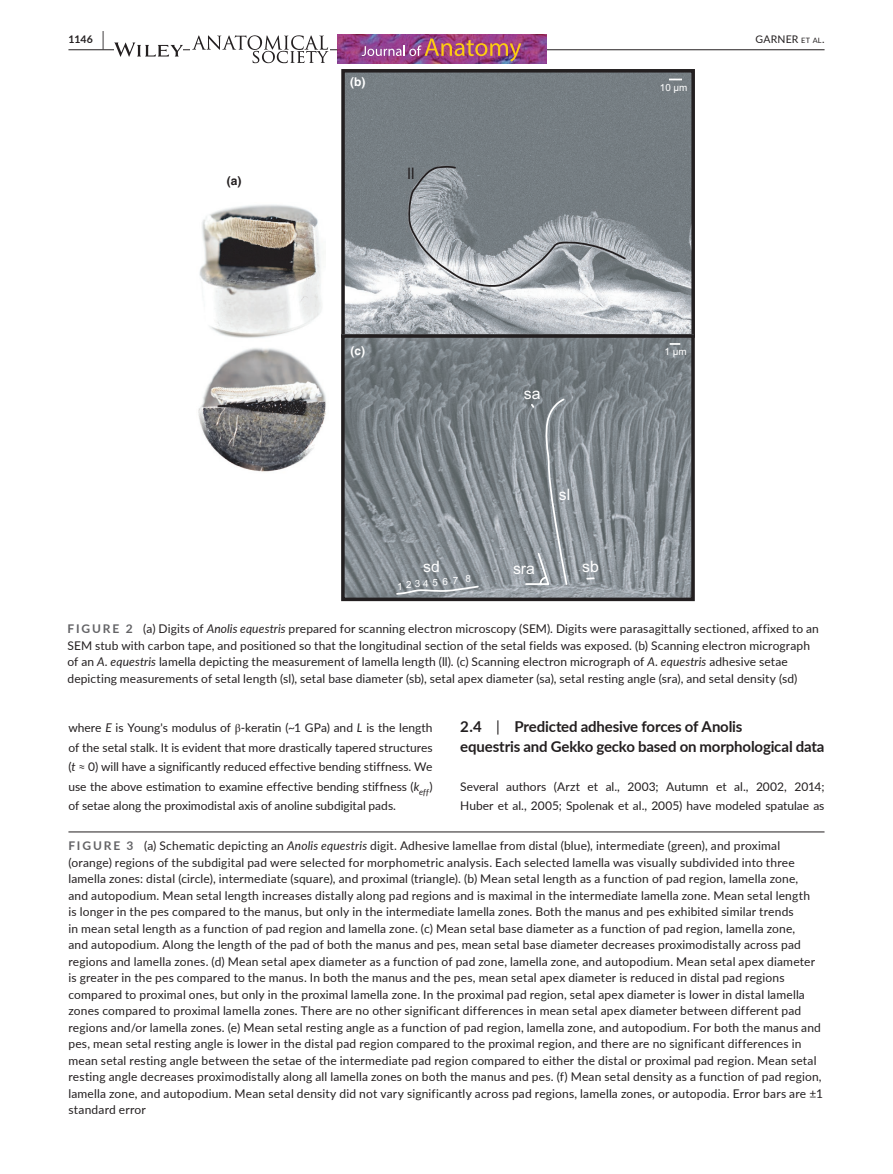
<style>
.page{position:relative;width:893px;height:1174px;background:#fff}
.page>*{position:absolute;margin:0;border:0;box-sizing:border-box;transform-origin:0 0}
.t1{font:15.75px "Arial";color:#fff}
.t2{font:15.75px "Arial";color:#231f20}
.t3{font:700 15px/19.5px "Lato";letter-spacing:-.01em;color:#231f20}
.t4{font:12px/16.5px "Lato";letter-spacing:.015em;color:#231f20}
.t5{font:700 12px "Helvetica";color:#fff}
.t6{font:700 12px "Helvetica";color:#231f20}
.t7{font:10.5px "Lato";letter-spacing:.02em;color:#231f20}
.t8{font:700 10.5px "Lato";color:#231f20}
.t9{font:9.9px "Arial";letter-spacing:.31em;color:#fff}
.s1{font-size:19.5px}
.s2{font-size:7.35px}
.s3{font-weight:700;color:#636366}
.s4{font-style:italic}
.s5{font-family:"STIX"}
.s6{font-weight:400}
</style>
<div class="page">
<hr style="left:68px;top:49px;width:756px;height:1px;background:#231f20">
<svg style="left:114px;top:42px;width:69px;height:15px"></svg>
<img style="left:191px;top:35px;width:139px;height:29px">
<img style="left:337px;top:34px;width:209px;height:30px">
<img style="left:362px;top:39px;width:159px;height:22px">
<img style="left:346px;top:74px;width:344px;height:522px">
<svg style="left:669px;top:79px;width:13px;height:1px"></svg>
<div style="left:341px;top:69px;width:354px;height:269px;border:4px solid #231f20"></div>
<svg style="left:524px;top:397px;width:72px;height:189px"></svg>
<svg style="left:670px;top:343px;width:10px;height:2px"></svg>
<svg style="left:395px;top:584px;width:85px;height:12px"></svg>
<div style="left:341px;top:334px;width:354px;height:267px;border:4px solid #231f20"></div>
<img style="left:199px;top:204px;width:123px;height:134px">
<img style="left:198px;top:348px;width:128px;height:124px">
<svg style="left:408px;top:165px;width:219px;height:123px"></svg>
<hr style="left:68px;top:831px;width:756px;height:1px;background:#231f20">
<p class="t8" style="left:68px;top:31px;width:37px">1146 <span class="s1">|</span></p>
<p class="t7" style="left:755px;top:31px;width:71px">GARNER <span class="s2">et al</span>.</p>
<p class="t6" style="left:227px;top:173px;width:16px">(a)</p>
<p class="t5" style="left:350px;top:75px;width:17px">(b)</p>
<h1 class="t2" style="left:407px;top:163px;width:9px">ll</h1>
<p class="t9" style="left:660px;top:81px;width:29px">10 μm</p>
<p class="t5" style="left:350px;top:344px;width:16px">(c)</p>
<h1 class="t1" style="left:524px;top:383px;width:18px">sa</h1>
<h1 class="t1" style="left:559px;top:484px;width:13px">sl</h1>
<h1 class="t1" style="left:423px;top:556px;width:18px">sd</h1>
<h1 class="t1" style="left:513px;top:558px;width:23px">sra</h1>
<h1 class="t1" style="left:582px;top:556px;width:18px">sb</h1>
<p class="t9" style="left:397px;top:576px;width:75px">123456 7 8</p>
<p class="t9" style="left:665px;top:345px;width:24px">1 μm</p>
<p class="t4" style="left:68px;top:620px;width:753px"><span class="s3">FIGURE 2</span> (a) Digits of <span class="s4">Anolis equestris</span> prepared for scanning electron microscopy (SEM). Digits were parasagittally sectioned, affixed to an SEM stub with carbon tape, and positioned so that the longitudinal section of the setal fields was exposed. (b) Scanning electron micrograph of an <span class="s4">A. equestris</span> lamella depicting the measurement of lamella length (ll). (c) Scanning electron micrograph of <span class="s4">A. equestris</span> adhesive setae depicting measurements of setal length (sl), setal base diameter (sb), setal apex diameter (sa), setal resting angle (sra), and setal density (sd)</p>
<p class="t4" style="left:68px;top:717px;width:366px;line-height:19.5px;text-align:justify">where <span class="s4">E</span> is Young's modulus of <span class="s5">β</span>-keratin (~1 GPa) and <span class="s4">L</span> is the length of the setal stalk. It is evident that more drastically tapered structures (<span class="s4">t</span> ≈ 0) will have a significantly reduced effective bending stiffness. We use the above estimation to examine effective bending stiffness (<span class="s4">k</span><sub>eff</sub>) of setae along the proximodistal axis of anoline subdigital pads.</p>
<p class="t3" style="left:460px;top:716px;width:366px">2.4 <span class="s6">|</span> Predicted adhesive forces of Anolis<br>equestris and Gekko gecko based on morphological data</p>
<p class="t4" style="left:460px;top:776px;width:366px;line-height:19.5px">Several authors (Arzt et al., 2003; Autumn et al., 2002, 2014;<br>Huber et al., 2005; Spolenak et al., 2005) have modeled spatulae as</p>
<p class="t4" style="left:68px;top:837px;width:756px"><span class="s3">FIGURE 3</span> (a) Schematic depicting an <span class="s4">Anolis equestris</span> digit. Adhesive lamellae from distal (blue), intermediate (green), and proximal (orange) regions of the subdigital pad were selected for morphometric analysis. Each selected lamella was visually subdivided into three lamella zones: distal (circle), intermediate (square), and proximal (triangle). (b) Mean setal length as a function of pad region, lamella zone,<br>and autopodium. Mean setal length increases distally along pad regions and is maximal in the intermediate lamella zone. Mean setal length<br>is longer in the pes compared to the manus, but only in the intermediate lamella zones. Both the manus and pes exhibited similar trends<br>in mean setal length as a function of pad region and lamella zone. (c) Mean setal base diameter as a function of pad region, lamella zone,<br>and autopodium. Along the length of the pad of both the manus and pes, mean setal base diameter decreases proximodistally across pad regions and lamella zones. (d) Mean setal apex diameter as a function of pad zone, lamella zone, and autopodium. Mean setal apex diameter is greater in the pes compared to the manus. In both the manus and the pes, mean setal apex diameter is reduced in distal pad regions compared to proximal ones, but only in the proximal lamella zone. In the proximal pad region, setal apex diameter is lower in distal lamella zones compared to proximal lamella zones. There are no other significant differences in mean setal apex diameter between different pad regions and/or lamella zones. (e) Mean setal resting angle as a function of pad region, lamella zone, and autopodium. For both the manus and pes, mean setal resting angle is lower in the distal pad region compared to the proximal region, and there are no significant differences in mean setal resting angle between the setae of the intermediate pad region compared to either the distal or proximal pad region. Mean setal resting angle decreases proximodistally along all lamella zones on both the manus and pes. (f) Mean setal density as a function of pad region, lamella zone, and autopodium. Mean setal density did not vary significantly across pad regions, lamella zones, or autopodia. Error bars are ±1 standard error</p>
</div>
